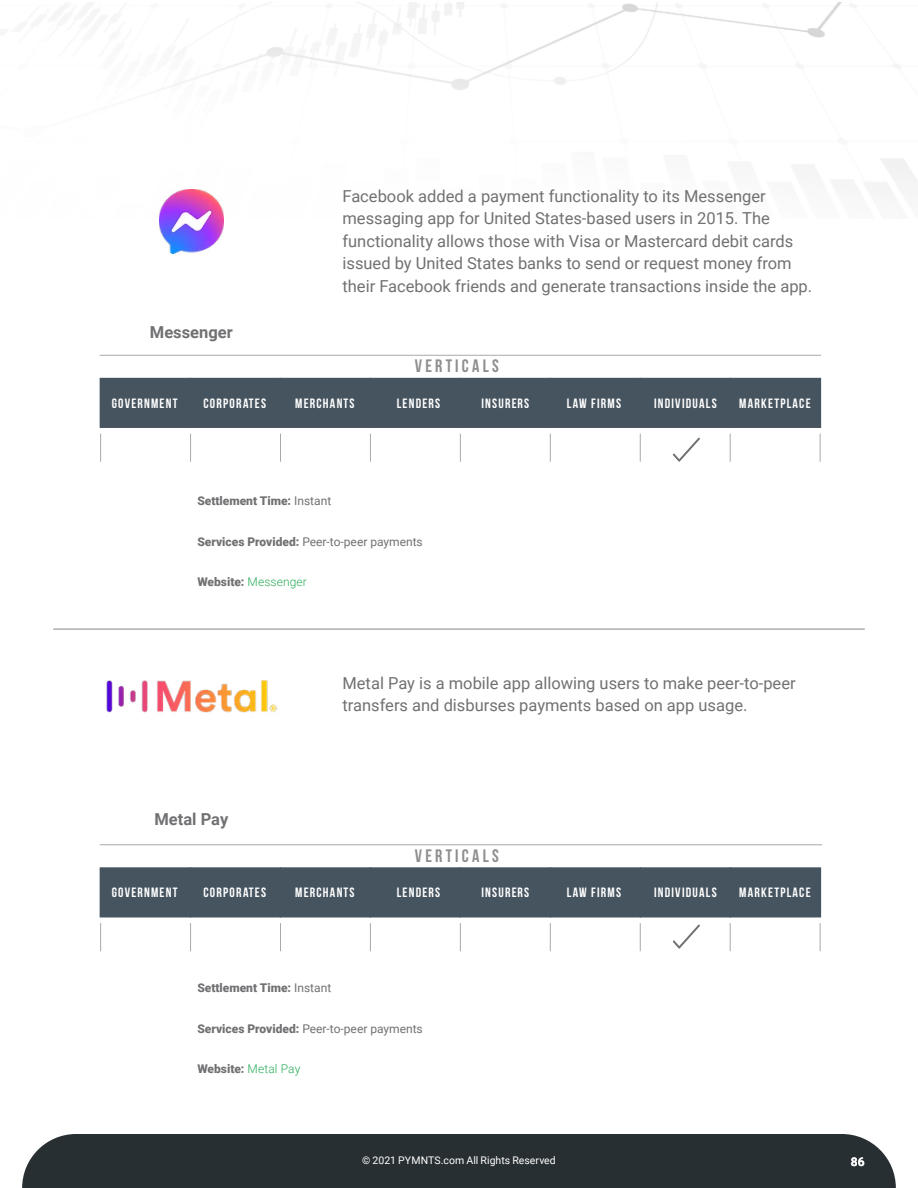
<style>
.page{position:relative;width:918px;height:1188px;background:#fff}
.page>*{position:absolute;margin:0;border:0;box-sizing:border-box;transform-origin:0 0}
.t1{font:700 18px "Bebas Neue";letter-spacing:.18em;color:#8e8d8f}
.t2{font:16.5px/22.5px "Roboto";color:#717073}
.t3{font:700 16.5px "Roboto";color:#717073}
.t4{font:700 13.5px "Bebas Neue";letter-spacing:.09em;color:#fff}
.t5{font:12px "Roboto";color:#717073}
.t6{font:900 12px "Roboto";color:#717073}
.t7{font:300 12px "Roboto";letter-spacing:.01em;color:#28ac56}
.t8{font:700 12px "Roboto";color:#fff}
.t9{font:10.5px "Roboto";letter-spacing:.005em;color:#fff}
.s1{font-weight:400}
.s2{font-weight:900}
.s3{font-weight:900;color:#717073}
.s4{font-weight:300;color:#28ac56}
</style>
<div class="page">
<div style="left:22px;top:1134px;width:874px;height:54px;background:#272f32"></div>
<hr style="left:53px;top:628px;width:812px;height:2px;background:#717073">
<hr style="left:100px;top:355px;width:721px;height:1px;background:#a7a9ac">
<div style="left:100px;top:378px;width:721px;height:50px;background:#46545f"></div>
<hr style="left:100px;top:844px;width:722px;height:1px;background:#a6a9aa">
<div style="left:100px;top:867px;width:721px;height:50px;background:#46545f"></div>
<svg style="left:190px;top:434px;width:1px;height:28px"></svg>
<svg style="left:280px;top:434px;width:1px;height:28px"></svg>
<svg style="left:370px;top:434px;width:1px;height:28px"></svg>
<svg style="left:460px;top:434px;width:1px;height:28px"></svg>
<svg style="left:550px;top:434px;width:1px;height:28px"></svg>
<svg style="left:640px;top:434px;width:1px;height:28px"></svg>
<svg style="left:730px;top:434px;width:1px;height:28px"></svg>
<svg style="left:820px;top:434px;width:1px;height:28px"></svg>
<svg style="left:100px;top:434px;width:1px;height:28px"></svg>
<svg style="left:190px;top:923px;width:1px;height:28px"></svg>
<svg style="left:280px;top:923px;width:1px;height:28px"></svg>
<svg style="left:370px;top:923px;width:1px;height:28px"></svg>
<svg style="left:460px;top:923px;width:1px;height:28px"></svg>
<svg style="left:550px;top:923px;width:1px;height:28px"></svg>
<svg style="left:640px;top:923px;width:1px;height:28px"></svg>
<svg style="left:730px;top:923px;width:1px;height:28px"></svg>
<svg style="left:820px;top:923px;width:1px;height:28px"></svg>
<svg style="left:100px;top:923px;width:1px;height:28px"></svg>
<img style="left:87px;top:2px;width:831px;height:216px">
<img style="left:160px;top:190px;width:63px;height:63px">
<svg style="left:673px;top:438px;width:27px;height:24px"></svg>
<img style="left:106px;top:680px;width:171px;height:33px">
<svg style="left:673px;top:924px;width:27px;height:25px"></svg>
<p class="t3" style="left:150px;top:320px;width:84px">Messenger</p>
<p class="t2" style="left:342px;top:184px;width:471px">Facebook added a payment functionality to its Messenger messaging app for United States-based users in 2015. The functionality allows those with Visa or Mastercard debit cards issued by United States banks to send or request money from their Facebook friends and generate transactions inside the app.</p>
<p class="t1" style="left:415px;top:356px;width:85px">VERTICALS</p>
<p class="t4" style="left:112px;top:396px;width:67px">GOVERNMENT</p>
<p class="t4" style="left:203px;top:396px;width:64px">CORPORATES</p>
<p class="t4" style="left:295px;top:396px;width:61px">MERCHANTS</p>
<p class="t4" style="left:397px;top:396px;width:45px">LENDERS</p>
<p class="t4" style="left:481px;top:396px;width:49px">INSURERS</p>
<p class="t4" style="left:567px;top:396px;width:56px">LAW FIRMS</p>
<p class="t4" style="left:654px;top:396px;width:64px">INDIVIDUALS</p>
<p class="t4" style="left:739px;top:396px;width:73px">MARKETPLACE</p>
<p class="t6" style="left:197px;top:492px;width:135px">Settlement Time: <span class="s1">Instant</span></p>
<p class="t5" style="left:197px;top:533px;width:227px"><span class="s2">Services Provided:</span> Peer-to-peer payments</p>
<p class="t7" style="left:197px;top:573px;width:111px"><span class="s3">Website:</span> Messenger</p>
<p class="t3" style="left:154px;top:807px;width:75px">Metal Pay</p>
<p class="t2" style="left:342px;top:671px;width:455px">Metal Pay is a mobile app allowing users to make peer-to-peer transfers and disburses payments based on app usage.</p>
<p class="t1" style="left:415px;top:846px;width:85px">VERTICALS</p>
<p class="t4" style="left:112px;top:885px;width:67px">GOVERNMENT</p>
<p class="t4" style="left:203px;top:885px;width:64px">CORPORATES</p>
<p class="t4" style="left:295px;top:885px;width:61px">MERCHANTS</p>
<p class="t4" style="left:397px;top:885px;width:45px">LENDERS</p>
<p class="t4" style="left:481px;top:885px;width:49px">INSURERS</p>
<p class="t4" style="left:567px;top:885px;width:56px">LAW FIRMS</p>
<p class="t4" style="left:654px;top:885px;width:64px">INDIVIDUALS</p>
<p class="t4" style="left:739px;top:885px;width:73px">MARKETPLACE</p>
<p class="t6" style="left:197px;top:979px;width:135px">Settlement Time: <span class="s1">Instant</span></p>
<p class="t5" style="left:197px;top:1020px;width:227px"><span class="s2">Services Provided:</span> Peer-to-peer payments</p>
<p class="t6" style="left:197px;top:1060px;width:105px">Website: <span class="s4">Metal Pay</span></p>
<p class="t9" style="left:362px;top:1153px;width:195px">© 2021 PYMNTS.com All Rights Reserved</p>
<p class="t8" style="left:851px;top:1153px;width:15px">86</p>
</div>
